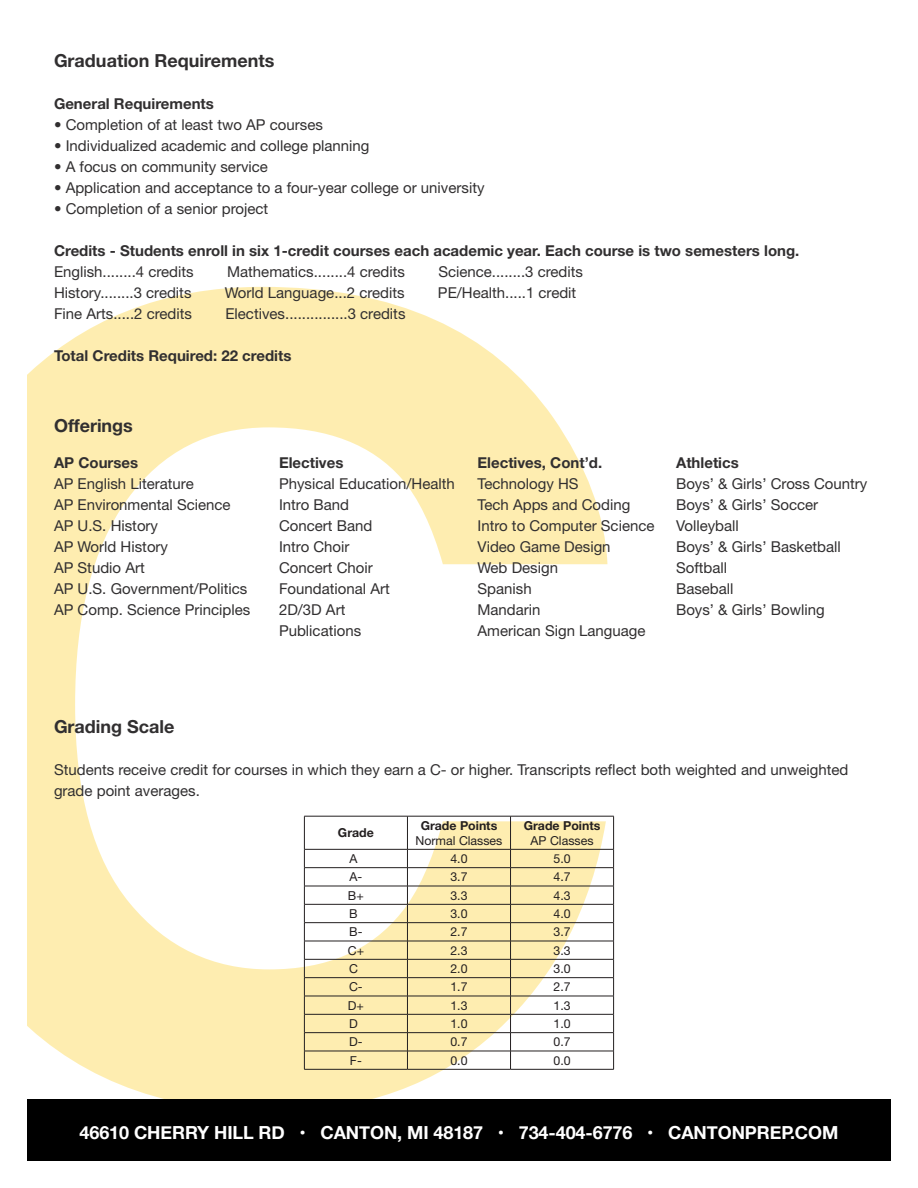
<style>
.page{position:relative;width:918px;height:1188px;background:#fff}
.page>*{position:absolute;margin:0;border:0;box-sizing:border-box;transform-origin:0 0}
.t1{font:700 18px "Helvetica Neue";letter-spacing:-.005em;color:#fff}
.t2{font:700 18px "Helvetica Neue LT Std";color:#312f30}
.t3{font:15px/21px "Helvetica Neue LT Std";color:#312f30}
.t4{font:700 15px "Helvetica Neue LT Std";color:#312f30}
.t5{font:12.3px "Helvetica Neue LT Std";color:#231f20}
.t6{font:700 12.3px "Helvetica Neue LT Std";color:#231f20}
</style>
<div class="page">
<svg style="left:27px;top:287px;width:581px;height:812px"></svg>
<div style="left:27px;top:1099px;width:864px;height:62px;background:#000"></div>
<hr style="left:304px;top:816px;width:103px;height:1px;background:#231f20">
<hr style="left:304px;top:816px;width:1px;height:33px;background:#231f20">
<hr style="left:407px;top:816px;width:104px;height:1px;background:#231f20">
<hr style="left:407px;top:816px;width:1px;height:33px;background:#231f20">
<hr style="left:511px;top:816px;width:103px;height:1px;background:#231f20">
<hr style="left:510px;top:816px;width:1px;height:33px;background:#231f20">
<hr style="left:613px;top:816px;width:1px;height:33px;background:#231f20">
<hr style="left:304px;top:849px;width:103px;height:1px;background:#231f20">
<hr style="left:407px;top:849px;width:104px;height:1px;background:#231f20">
<hr style="left:511px;top:849px;width:103px;height:1px;background:#231f20">
<hr style="left:304px;top:867px;width:103px;height:1px;background:#231f20">
<hr style="left:407px;top:867px;width:104px;height:1px;background:#231f20">
<hr style="left:511px;top:867px;width:103px;height:1px;background:#231f20">
<hr style="left:304px;top:886px;width:103px;height:1px;background:#231f20">
<hr style="left:407px;top:886px;width:104px;height:1px;background:#231f20">
<hr style="left:511px;top:886px;width:103px;height:1px;background:#231f20">
<hr style="left:304px;top:904px;width:103px;height:1px;background:#231f20">
<hr style="left:407px;top:904px;width:104px;height:1px;background:#231f20">
<hr style="left:511px;top:904px;width:103px;height:1px;background:#231f20">
<hr style="left:304px;top:922px;width:103px;height:1px;background:#231f20">
<hr style="left:407px;top:922px;width:104px;height:1px;background:#231f20">
<hr style="left:511px;top:922px;width:103px;height:1px;background:#231f20">
<hr style="left:304px;top:941px;width:103px;height:1px;background:#231f20">
<hr style="left:407px;top:941px;width:104px;height:1px;background:#231f20">
<hr style="left:511px;top:941px;width:103px;height:1px;background:#231f20">
<hr style="left:304px;top:959px;width:103px;height:1px;background:#231f20">
<hr style="left:407px;top:959px;width:104px;height:1px;background:#231f20">
<hr style="left:511px;top:959px;width:103px;height:1px;background:#231f20">
<hr style="left:304px;top:977px;width:103px;height:1px;background:#231f20">
<hr style="left:407px;top:977px;width:104px;height:1px;background:#231f20">
<hr style="left:511px;top:977px;width:103px;height:1px;background:#231f20">
<hr style="left:304px;top:996px;width:103px;height:1px;background:#231f20">
<hr style="left:407px;top:996px;width:104px;height:1px;background:#231f20">
<hr style="left:511px;top:996px;width:103px;height:1px;background:#231f20">
<hr style="left:304px;top:1014px;width:103px;height:1px;background:#231f20">
<hr style="left:407px;top:1014px;width:104px;height:1px;background:#231f20">
<hr style="left:511px;top:1014px;width:103px;height:1px;background:#231f20">
<hr style="left:304px;top:1032px;width:103px;height:1px;background:#231f20">
<hr style="left:407px;top:1032px;width:104px;height:1px;background:#231f20">
<hr style="left:511px;top:1032px;width:103px;height:1px;background:#231f20">
<hr style="left:304px;top:1051px;width:103px;height:1px;background:#231f20">
<svg style="left:304px;top:850px;width:1px;height:219px"></svg>
<hr style="left:407px;top:1051px;width:104px;height:1px;background:#231f20">
<svg style="left:407px;top:850px;width:1px;height:219px"></svg>
<hr style="left:511px;top:1051px;width:103px;height:1px;background:#231f20">
<svg style="left:510px;top:850px;width:1px;height:219px"></svg>
<svg style="left:613px;top:850px;width:1px;height:219px"></svg>
<hr style="left:304px;top:1069px;width:103px;height:1px;background:#231f20">
<hr style="left:407px;top:1069px;width:104px;height:1px;background:#231f20">
<hr style="left:511px;top:1069px;width:103px;height:1px;background:#231f20">
<p class="t2" style="left:54px;top:49px;width:222px">Graduation Requirements</p>
<p class="t4" style="left:54px;top:94px;width:161px">General Requirements</p>
<p class="t3" style="left:54px;top:114px;width:270px">• Completion of at least two AP courses</p>
<p class="t3" style="left:54px;top:135px;width:317px">• Individualized academic and college planning</p>
<p class="t3" style="left:54px;top:156px;width:215px">• A focus on community service</p>
<p class="t3" style="left:54px;top:177px;width:432px">• Application and acceptance to a four-year college or university</p>
<p class="t3" style="left:54px;top:198px;width:216px">• Completion of a senior project</p>
<p class="t4" style="left:54px;top:241px;width:747px">Credits - Students enroll in six 1-credit courses each academic year. Each course is two semesters long.</p>
<p class="t3" style="left:54px;top:261px;width:141px">English........4 credits</p>
<p class="t3" style="left:227px;top:261px;width:179px">Mathematics........4 credits</p>
<p class="t3" style="left:438px;top:261px;width:146px">Science........3 credits</p>
<p class="t3" style="left:54px;top:282px;width:139px">History........3 credits</p>
<p class="t3" style="left:225px;top:282px;width:181px">World Language...2 credits</p>
<p class="t3" style="left:438px;top:282px;width:140px">PE/Health.....1 credit</p>
<p class="t3" style="left:54px;top:303px;width:140px">Fine Arts.....2 credits</p>
<p class="t3" style="left:225px;top:303px;width:182px">Electives...............3 credits</p>
<p class="t4" style="left:54px;top:346px;width:239px">Total Credits Required: 22 credits</p>
<p class="t2" style="left:54px;top:415px;width:80px">Offerings</p>
<p class="t4" style="left:54px;top:453px;width:86px">AP Courses</p>
<p class="t3" style="left:54px;top:473px;width:141px">AP English Literature</p>
<p class="t3" style="left:54px;top:494px;width:178px">AP Environmental Science</p>
<p class="t3" style="left:54px;top:515px;width:106px">AP U.S. History</p>
<p class="t3" style="left:54px;top:536px;width:116px">AP World History</p>
<p class="t3" style="left:54px;top:557px;width:92px">AP Studio Art</p>
<p class="t3" style="left:54px;top:578px;width:195px">AP U.S. Government/Politics</p>
<p class="t3" style="left:54px;top:599px;width:198px">AP Comp. Science Principles</p>
<p class="t4" style="left:279px;top:453px;width:66px">Electives</p>
<p class="t3" style="left:279px;top:473px;width:177px">Physical Education/Health</p>
<p class="t3" style="left:279px;top:494px;width:72px">Intro Band</p>
<p class="t3" style="left:279px;top:515px;width:95px">Concert Band</p>
<p class="t3" style="left:279px;top:536px;width:72px">Intro Choir</p>
<p class="t3" style="left:279px;top:557px;width:95px">Concert Choir</p>
<p class="t3" style="left:279px;top:578px;width:112px">Foundational Art</p>
<p class="t3" style="left:279px;top:599px;width:68px">2D/3D Art</p>
<p class="t3" style="left:279px;top:620px;width:84px">Publications</p>
<p class="t4" style="left:478px;top:453px;width:126px">Electives, Cont’d.</p>
<p class="t3" style="left:478px;top:473px;width:103px">Technology HS</p>
<p class="t3" style="left:478px;top:494px;width:154px">Tech Apps and Coding</p>
<p class="t3" style="left:478px;top:515px;width:178px">Intro to Computer Science</p>
<p class="t3" style="left:478px;top:536px;width:135px">Video Game Design</p>
<p class="t3" style="left:478px;top:557px;width:82px">Web Design</p>
<p class="t3" style="left:478px;top:578px;width:56px">Spanish</p>
<p class="t3" style="left:478px;top:599px;width:65px">Mandarin</p>
<p class="t3" style="left:478px;top:620px;width:170px">American Sign Language</p>
<p class="t4" style="left:676px;top:453px;width:64px">Athletics</p>
<p class="t3" style="left:676px;top:473px;width:193px">Boys’ &amp; Girls’ Cross Country</p>
<p class="t3" style="left:676px;top:494px;width:144px">Boys’ &amp; Girls’ Soccer</p>
<p class="t3" style="left:676px;top:515px;width:64px">Volleyball</p>
<p class="t3" style="left:676px;top:536px;width:166px">Boys’ &amp; Girls’ Basketball</p>
<p class="t3" style="left:676px;top:557px;width:53px">Softball</p>
<p class="t3" style="left:676px;top:578px;width:59px">Baseball</p>
<p class="t3" style="left:676px;top:599px;width:150px">Boys’ &amp; Girls’ Bowling</p>
<p class="t2" style="left:54px;top:715px;width:122px">Grading Scale</p>
<p class="t3" style="left:54px;top:759px;width:796px">Students receive credit for courses in which they earn a C- or higher. Transcripts reflect both weighted and unweighted grade point averages.</p>
<p class="t6" style="left:338px;top:825px;width:37px">Grade</p>
<p class="t6" style="left:421px;top:818px;width:78px">Grade Points</p>
<p class="t5" style="left:416px;top:833px;width:88px">Normal Classes</p>
<p class="t6" style="left:524px;top:818px;width:78px">Grade Points</p>
<p class="t5" style="left:531px;top:833px;width:64px">AP Classes</p>
<p class="t5" style="left:350px;top:851px;width:10px">A</p>
<p class="t5" style="left:450px;top:851px;width:19px">4.0</p>
<p class="t5" style="left:553px;top:851px;width:19px">5.0</p>
<p class="t5" style="left:350px;top:870px;width:14px">A-</p>
<p class="t5" style="left:450px;top:870px;width:19px">3.7</p>
<p class="t5" style="left:553px;top:870px;width:19px">4.7</p>
<p class="t5" style="left:348px;top:888px;width:17px">B+</p>
<p class="t5" style="left:450px;top:888px;width:19px">3.3</p>
<p class="t5" style="left:553px;top:888px;width:19px">4.3</p>
<p class="t5" style="left:349px;top:906px;width:10px">B</p>
<p class="t5" style="left:450px;top:906px;width:19px">3.0</p>
<p class="t5" style="left:553px;top:906px;width:19px">4.0</p>
<p class="t5" style="left:349px;top:925px;width:15px">B-</p>
<p class="t5" style="left:450px;top:925px;width:19px">2.7</p>
<p class="t5" style="left:553px;top:925px;width:19px">3.7</p>
<p class="t5" style="left:348px;top:943px;width:18px">C+</p>
<p class="t5" style="left:450px;top:943px;width:19px">2.3</p>
<p class="t5" style="left:553px;top:943px;width:19px">3.3</p>
<p class="t5" style="left:349px;top:961px;width:10px">C</p>
<p class="t5" style="left:450px;top:961px;width:19px">2.0</p>
<p class="t5" style="left:553px;top:961px;width:19px">3.0</p>
<p class="t5" style="left:349px;top:980px;width:15px">C-</p>
<p class="t5" style="left:450px;top:980px;width:19px">1.7</p>
<p class="t5" style="left:553px;top:980px;width:19px">2.7</p>
<p class="t5" style="left:348px;top:998px;width:18px">D+</p>
<p class="t5" style="left:450px;top:998px;width:19px">1.3</p>
<p class="t5" style="left:553px;top:998px;width:19px">1.3</p>
<p class="t5" style="left:349px;top:1016px;width:10px">D</p>
<p class="t5" style="left:450px;top:1016px;width:19px">1.0</p>
<p class="t5" style="left:553px;top:1016px;width:19px">1.0</p>
<p class="t5" style="left:349px;top:1035px;width:15px">D-</p>
<p class="t5" style="left:450px;top:1035px;width:19px">0.7</p>
<p class="t5" style="left:553px;top:1035px;width:19px">0.7</p>
<p class="t5" style="left:350px;top:1053px;width:13px">F-</p>
<p class="t5" style="left:450px;top:1053px;width:19px">0.0</p>
<p class="t5" style="left:553px;top:1053px;width:19px">0.0</p>
<p class="t1" style="left:80px;top:1118px;width:760px">46610 CHERRY HILL RD • CANTON, MI 48187 • 734-404-6776 • CANTONPREP.COM</p>
</div>
